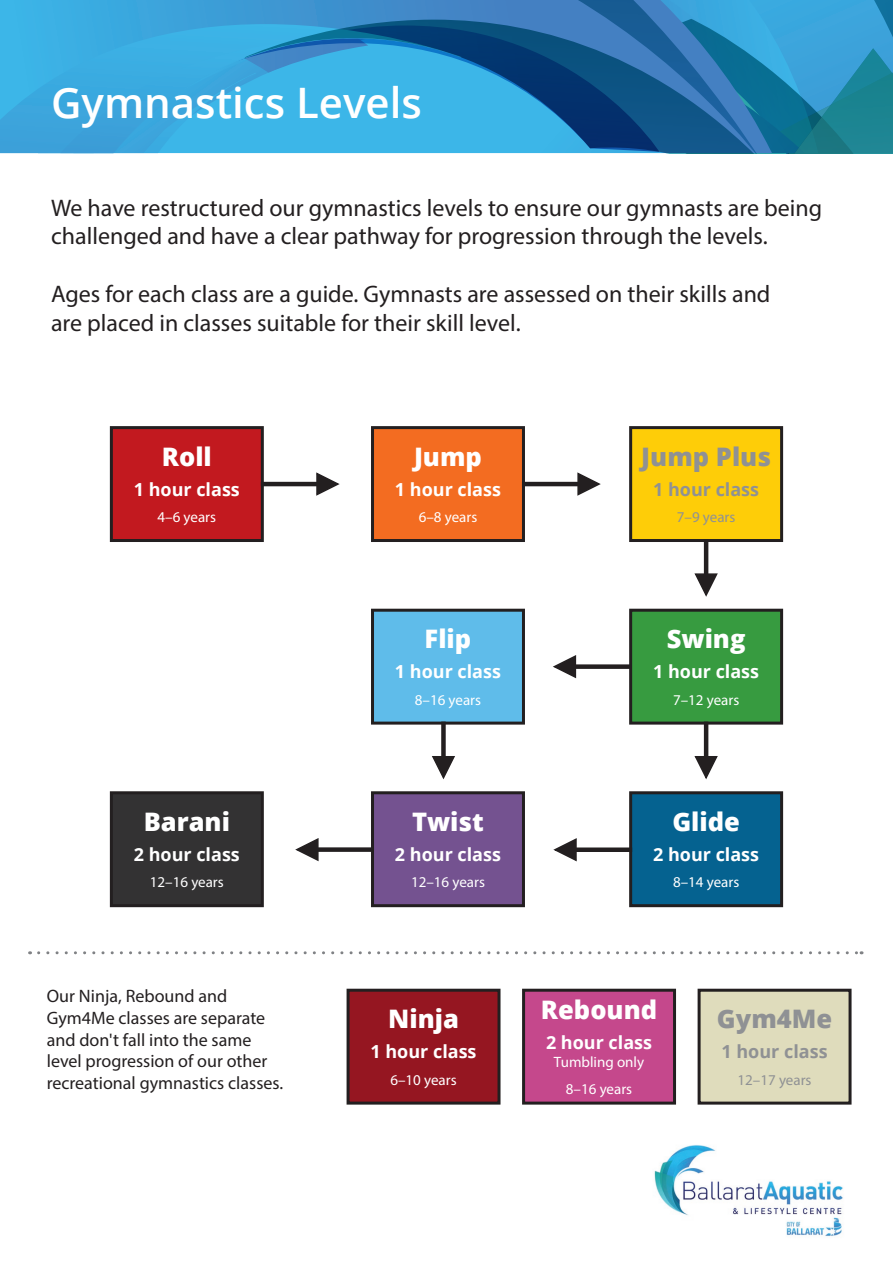
<style>
.page{position:relative;width:893px;height:1263px;background:#fff}
.page>*{position:absolute;margin:0;border:0;box-sizing:border-box;transform-origin:0 0}
.t1{font:600 42px "Open Sans";color:#fff}
.t2{font:800 25.5px "Open Sans";color:#fff}
.t3{font:800 25.5px "Open Sans";color:#8f9194}
.t4{font:24px/28.8px "Myriad Pro";color:#231f20}
.t5{font:18px/21.6px "Myriad Pro";color:#231f20}
.t6{font:700 18px "Open Sans";color:#fff}
.t7{font:700 18px "Open Sans";color:#8f9194}
.t8{font:15px/26.5px "Myriad Pro";color:#fff;text-align:center}
.t9{font:15px "Myriad Pro";color:#8f9194}
</style>
<div class="page">
<div style="left:348px;top:990px;width:151px;height:113px;background:#951621"></div>
<div style="left:347px;top:989px;width:153px;height:115px;border:3px solid #231f20"></div>
<div style="left:524px;top:990px;width:150px;height:113px;background:#c5488c"></div>
<div style="left:522px;top:989px;width:154px;height:115px;border:3px solid #231f20"></div>
<div style="left:699px;top:990px;width:151px;height:113px;background:#dfdcbc"></div>
<div style="left:698px;top:989px;width:153px;height:115px;border:3px solid #231f20"></div>
<div style="left:111px;top:428px;width:151px;height:112px;background:#c2191f"></div>
<div style="left:110px;top:426px;width:154px;height:116px;border:3px solid #231f20"></div>
<div style="left:372px;top:428px;width:151px;height:112px;background:#f36c21"></div>
<div style="left:371px;top:426px;width:154px;height:116px;border:3px solid #231f20"></div>
<div style="left:631px;top:428px;width:151px;height:112px;background:#fecd08"></div>
<div style="left:629px;top:426px;width:154px;height:116px;border:3px solid #231f20"></div>
<div style="left:631px;top:793px;width:151px;height:113px;background:#056290"></div>
<div style="left:629px;top:791px;width:154px;height:116px;border:3px solid #231f20"></div>
<div style="left:631px;top:610px;width:151px;height:113px;background:#379b40"></div>
<div style="left:629px;top:609px;width:154px;height:116px;border:3px solid #231f20"></div>
<div style="left:372px;top:793px;width:151px;height:113px;background:#745290"></div>
<div style="left:371px;top:791px;width:154px;height:116px;border:3px solid #231f20"></div>
<div style="left:372px;top:610px;width:151px;height:113px;background:#5fbcea"></div>
<div style="left:371px;top:609px;width:154px;height:116px;border:3px solid #231f20"></div>
<div style="left:111px;top:793px;width:151px;height:113px;background:#333233"></div>
<div style="left:110px;top:791px;width:154px;height:116px;border:3px solid #231f20"></div>
<div style="left:571px;top:664px;width:61px;height:5px;background:#231f20"></div>
<svg style="left:553px;top:655px;width:24px;height:24px"></svg>
<div style="left:572px;top:847px;width:60px;height:5px;background:#231f20"></div>
<svg style="left:553px;top:838px;width:24px;height:24px"></svg>
<div style="left:313px;top:847px;width:61px;height:5px;background:#231f20"></div>
<svg style="left:295px;top:838px;width:24px;height:24px"></svg>
<hr style="left:522px;top:482px;width:60px;height:4px;background:#231f20">
<svg style="left:577px;top:472px;width:24px;height:24px"></svg>
<hr style="left:261px;top:482px;width:60px;height:4px;background:#231f20">
<svg style="left:315px;top:472px;width:25px;height:24px"></svg>
<hr style="left:704px;top:539px;width:4px;height:46px;background:#231f20">
<svg style="left:694px;top:573px;width:24px;height:24px"></svg>
<hr style="left:704px;top:722px;width:4px;height:46px;background:#231f20">
<svg style="left:694px;top:755px;width:24px;height:25px"></svg>
<div style="left:441px;top:722px;width:5px;height:46px;background:#231f20"></div>
<svg style="left:432px;top:755px;width:23px;height:25px"></svg>
<svg style="left:39px;top:951px;width:823px;height:3px"></svg>
<svg style="left:772px;top:0;width:121px;height:153px;background:#2b93b7"></svg>
<svg style="left:368px;top:0;width:394px;height:20px;background:#3b87c4"></svg>
<svg style="left:0;top:0;width:368px;height:153px;background:#3ba9df"></svg>
<svg style="left:245px;top:20px;width:577px;height:133px;background:#2885ba"></svg>
<img style="left:654px;top:1145px;width:189px;height:92px">
<h1 class="t1" style="left:51px;top:74px;width:372px">Gymnastics Levels</h1>
<p class="t4" style="left:51px;top:193px;width:773px">We have restructured our gymnastics levels to ensure our gymnasts are being challenged and have a clear pathway for progression through the levels.</p>
<p class="t4" style="left:51px;top:279px;width:721px">Ages for each class are a guide. Gymnasts are assessed on their skills and are placed in classes suitable for their skill level.</p>
<p class="t2" style="left:162px;top:437px;width:51px">Roll</p>
<p class="t6" style="left:134px;top:476px;width:108px">1 hour class</p>
<p class="t8" style="left:158px;top:504px;width:60px">4–6 years</p>
<p class="t2" style="left:144px;top:802px;width:88px">Barani</p>
<p class="t6" style="left:134px;top:841px;width:108px">2 hour class</p>
<p class="t8" style="left:150px;top:869px;width:75px">12–16 years</p>
<p class="t5" style="left:47px;top:985px;width:238px">Our Ninja, Rebound and<br>Gym4Me classes are separate and don't fall into the same level progression of our other recreational gymnastics classes.</p>
<p class="t2" style="left:414px;top:437px;width:69px">Jump</p>
<p class="t6" style="left:395px;top:476px;width:108px">1 hour class</p>
<p class="t8" style="left:419px;top:504px;width:60px">6–8 years</p>
<p class="t2" style="left:425px;top:619px;width:48px">Flip</p>
<p class="t6" style="left:395px;top:659px;width:108px">1 hour class</p>
<p class="t8" style="left:415px;top:686px;width:68px">8–16 years</p>
<p class="t2" style="left:412px;top:802px;width:73px">Twist</p>
<p class="t6" style="left:395px;top:841px;width:108px">2 hour class</p>
<p class="t8" style="left:411px;top:869px;width:75px">12–16 years</p>
<p class="t3" style="left:641px;top:437px;width:131px">Jump Plus</p>
<p class="t7" style="left:653px;top:476px;width:108px">1 hour class</p>
<p class="t9" style="left:677px;top:508px;width:60px">7–9 years</p>
<p class="t2" style="left:667px;top:619px;width:80px">Swing</p>
<p class="t6" style="left:653px;top:659px;width:108px">1 hour class</p>
<p class="t8" style="left:673px;top:686px;width:68px">7–12 years</p>
<p class="t2" style="left:672px;top:802px;width:69px">Glide</p>
<p class="t6" style="left:653px;top:841px;width:108px">2 hour class</p>
<p class="t8" style="left:673px;top:869px;width:68px">8–14 years</p>
<p class="t2" style="left:388px;top:999px;width:72px">Ninja</p>
<p class="t6" style="left:370px;top:1039px;width:108px">1 hour class</p>
<p class="t8" style="left:390px;top:1066px;width:68px">6–10 years</p>
<p class="t2" style="left:541px;top:990px;width:118px">Rebound</p>
<p class="t6" style="left:546px;top:1030px;width:108px">2 hour class</p>
<p class="t8" style="left:554px;top:1049px;width:92px">Tumbling only<br>8–16 years</p>
<p class="t3" style="left:717px;top:999px;width:117px">Gym4Me</p>
<p class="t7" style="left:721px;top:1039px;width:108px">1 hour class</p>
<p class="t9" style="left:738px;top:1070px;width:75px">12–17 years</p>
</div>
